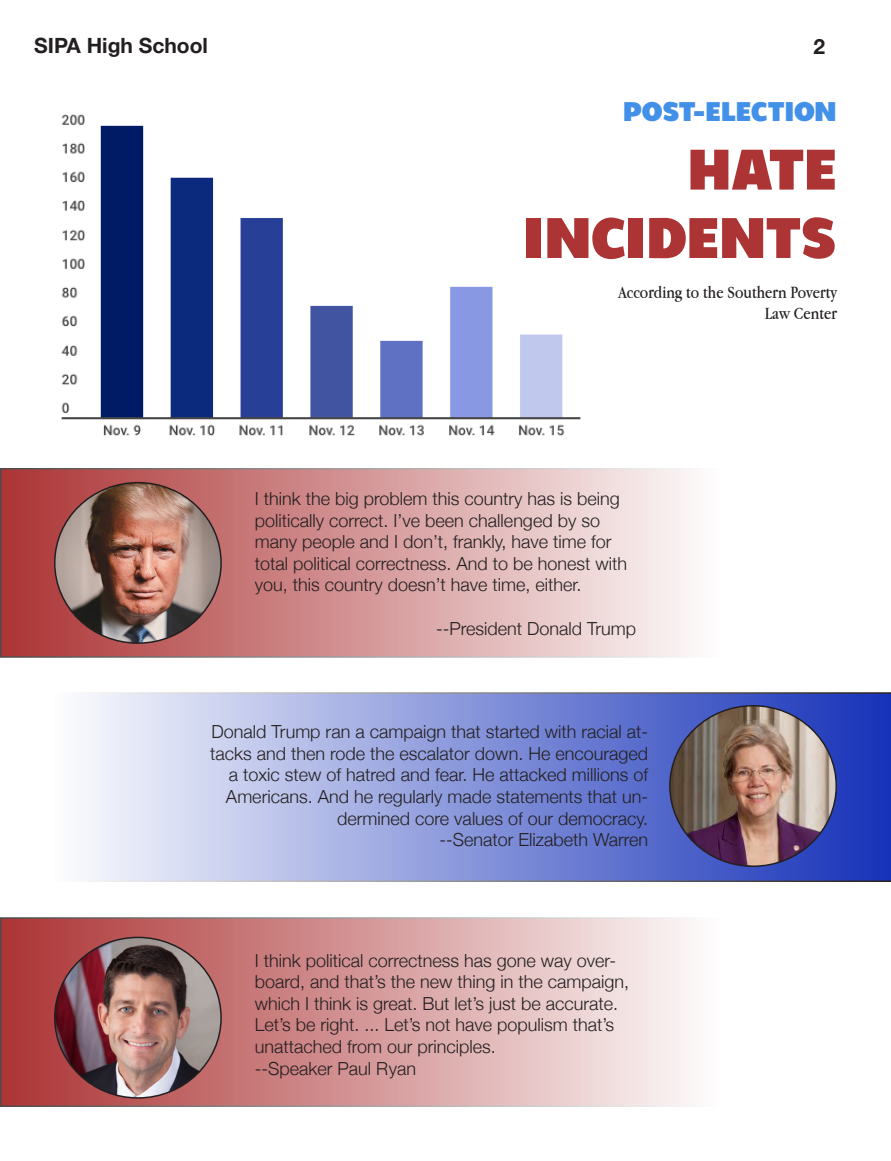
<style>
.page{position:relative;width:891px;height:1161px;background:#fff}
.page>*{position:absolute;margin:0;border:0;box-sizing:border-box;transform-origin:0 0}
.t1{font:700 57px/68.4px "Walrus";letter-spacing:-.02em;color:#980203;text-align:right}
.t2{font:700 27px "Walrus";letter-spacing:-.015em;color:#1575e3}
.t3{font:700 21px "Helvetica Neue";color:#231f20}
.t4{font:300 18px/21.6px "Helvetica Neue";color:#231f20}
.t5{font:18px/21.6px "Apple Garamond";color:#231f20;text-align:right}
</style>
<div class="page">
<div style="left:1px;top:918px;width:720px;height:188px;background:linear-gradient(to right,#ab3232,#fdfcfc)"></div>
<svg style="left:85px;top:692px;width:806px;height:190px;background:#939fdc"></svg>
<div style="left:1px;top:469px;width:720px;height:188px;background:linear-gradient(to right,#aa3232,#fefcfc)"></div>
<img style="left:61px;top:114px;width:520px;height:322px">
<img style="left:55px;top:483px;width:166px;height:160px">
<img style="left:670px;top:706px;width:166px;height:160px">
<img style="left:55px;top:937px;width:166px;height:161px">
<p class="t3" style="left:34px;top:29px;width:175px">SIPA High School</p>
<p class="t3" style="left:814px;top:30px;width:13px">2</p>
<h2 class="t2" style="left:623px;top:95px;width:216px">POST-ELECTION</h2>
<h1 class="t1" style="left:523px;top:135px;width:315px">HATE<br>INCIDENTS</h1>
<p class="t5" style="left:618px;top:281px;width:220px">According to the Southern Poverty<br>Law Center</p>
<p class="t4" style="left:255px;top:486px;width:374px">I think the big problem this country has is being politically correct. I’ve been challenged by so many people and I don’t, frankly, have time for total political correctness. And to be honest with you, this country doesn’t have time, either.</p>
<p class="t4" style="left:436px;top:616px;width:202px">--President Donald Trump</p>
<p class="t4" style="left:210px;top:720px;width:439px;text-align:right">Donald Trump ran a campaign that started with racial at&shy;tacks and then rode the escalator down. He encouraged a toxic stew of hatred and fear. He attacked millions of Americans. And he regularly made statements that un&shy;dermined core values of our democracy.</p>
<p class="t4" style="left:439px;top:828px;width:210px">--Senator Elizabeth Warren</p>
<p class="t4" style="left:255px;top:948px;width:376px">I think political correctness has gone way over&shy;board, and that’s the new thing in the campaign, which I think is great. But let’s just be accurate.<br>Let’s be right. ... Let’s not have populism that’s unattached from our principles.</p>
<p class="t4" style="left:255px;top:1056px;width:163px">--Speaker Paul Ryan</p>
</div>
